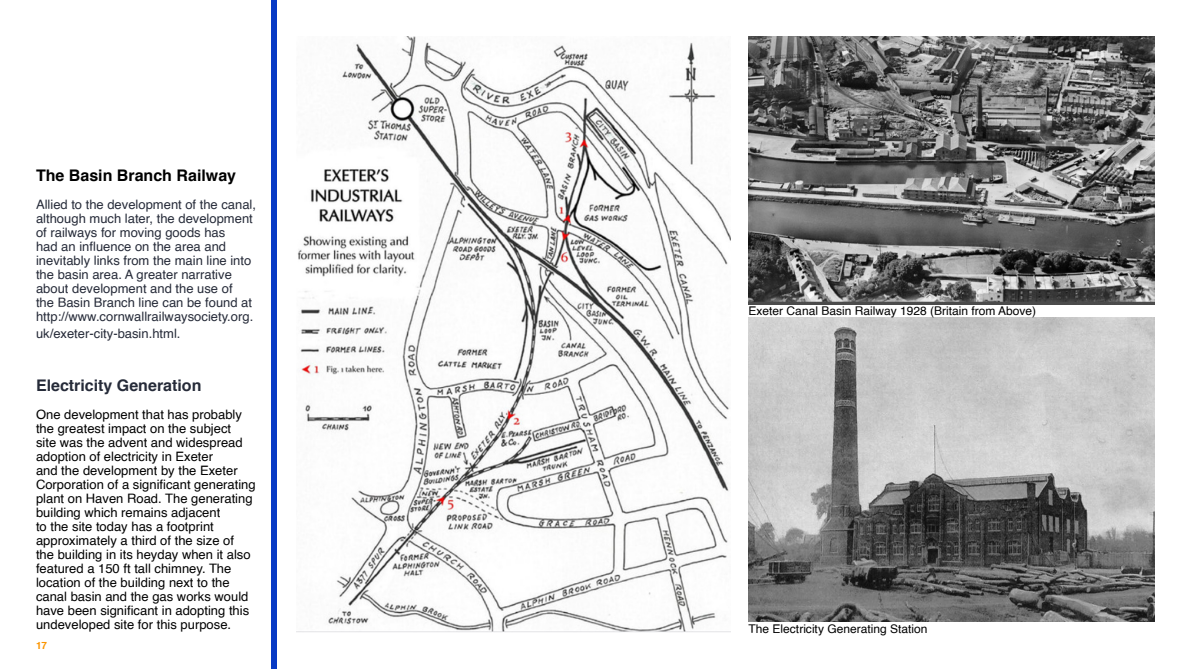
<style>
.page{position:relative;width:1191px;height:669px;background:#fff}
.page>*{position:absolute;margin:0;border:0;box-sizing:border-box;transform-origin:0 0}
.t1{font:700 16px "Helvetica";color:#000}
.t2{font:700 16px "Helvetica";color:#262b39}
.t3{font:13px/14px "Helvetica";color:#000}
.t4{font:13px/14px "Helvetica";color:#262b39}
.t5{font:12px "Helvetica";color:#000}
.t6{font:700 10px "Helvetica";color:#fb9500}
</style>
<div class="page">
<div style="left:272px;top:0;width:5px;height:669px;background:#073ac5"></div>
<img style="left:748px;top:317px;width:406px;height:304px">
<img style="left:748px;top:36px;width:406px;height:268px">
<img style="left:296px;top:36px;width:434px;height:596px">
<p class="t1" style="left:36px;top:163px;width:202px">The Basin Branch Railway</p>
<p class="t4" style="left:36px;top:198px;width:222px">Allied to the development of the canal, although much later, the development of railways for moving goods has<br>had an influence on the area and inevitably links from the main line into the basin area. A greater narrative about development and the use of<br>the Basin Branch line can be found at http://www.cornwallrailwaysociety.org.</p>
<p class="t4" style="left:36px;top:327px;width:146px">uk/exeter-city-basin.html.</p>
<p class="t2" style="left:36px;top:372px;width:167px">Electricity Generation</p>
<p class="t3" style="left:36px;top:408px;width:221px">One development that has probably the greatest impact on the subject<br>site was the advent and widespread adoption of electricity in Exeter<br>and the development by the Exeter Corporation of a significant generating plant on Haven Road. The generating building which remains adjacent<br>to the site today has a footprint approximately a third of the size of<br>the building in its heyday when it also featured a 150 ft tall chimney. The location of the building next to the canal basin and the gas works would have been significant in adopting this undeveloped site for this purpose.</p>
<p class="t6" style="left:36px;top:638px;width:13px">17</p>
<p class="t5" style="left:748px;top:301px;width:289px">Exeter Canal Basin Railway 1928 (Britain from Above)</p>
<p class="t5" style="left:748px;top:619px;width:180px">The Electricity Generating Station</p>
</div>
